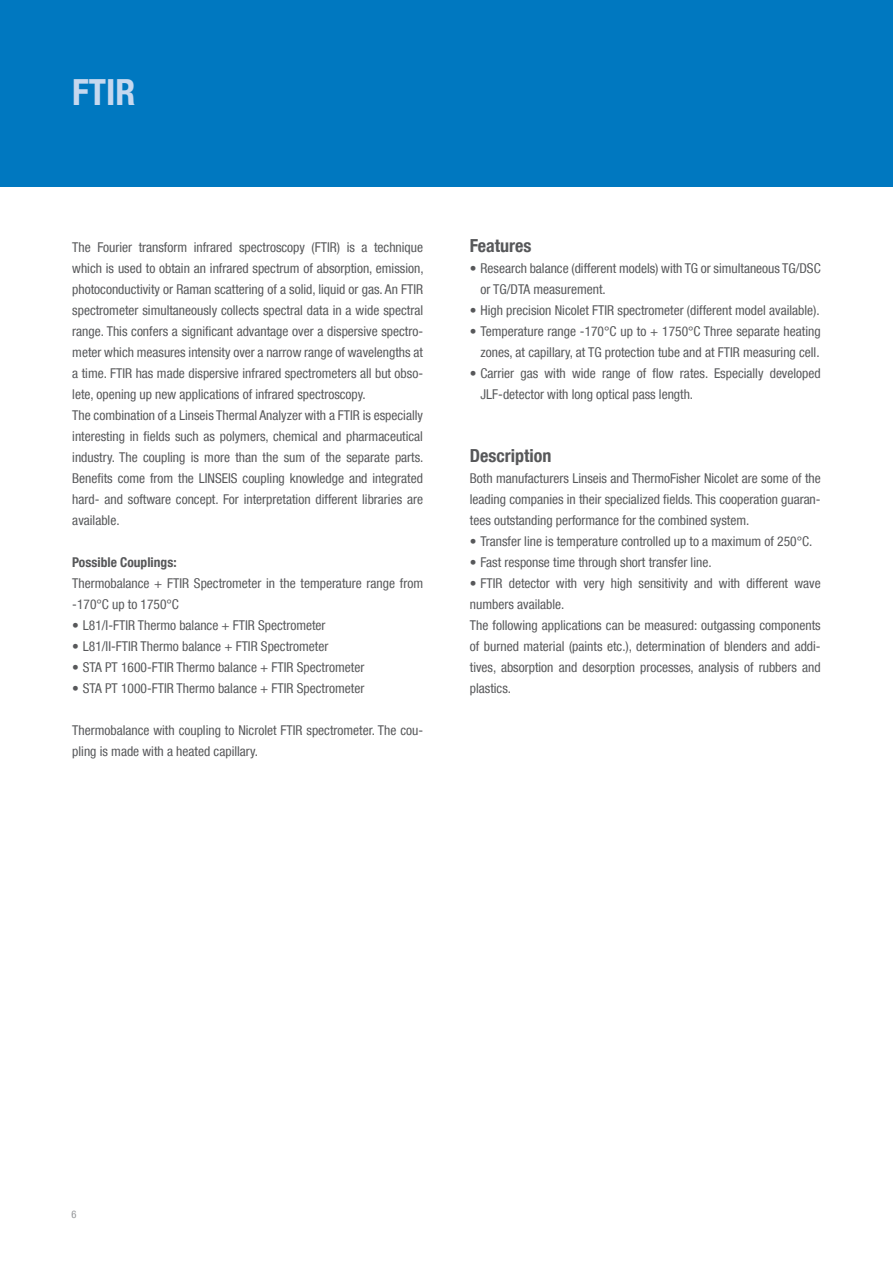
<style>
.page{position:relative;width:893px;height:1263px;background:#fff}
.page>*{position:absolute;margin:0;border:0;box-sizing:border-box;transform-origin:0 0}
.t1{font:700 condensed 36px "Helvetica Neue LT Com";color:#c6d8ef}
.t2{font:700 condensed 18px "Helvetica Neue LT Com";color:#57585a}
.t3{font:condensed 13.5px/21px "Helvetica Neue LT Com";color:#57585a}
.t4{font:700 condensed 13.5px "Helvetica Neue LT Com";color:#57585a}
.t5{font:condensed 10.5px "Helvetica Neue LT Com";color:#939598}
</style>
<div class="page">
<div style="left:0;top:0;width:893px;height:187px;background:#0078c0"></div>
<h1 class="t1" style="left:72px;top:70px;width:65px">FTIR</h1>
<p class="t3" style="left:72px;top:236px;width:353px">The Fourier transform infrared spectroscopy (FTIR) is a technique which is used to obtain an infrared spectrum of absorption, emission, photoconductivity or Raman scattering of a solid, liquid or gas. An FTIR spectrometer simultaneously collects spectral data in a wide spectral range. This confers a significant advantage over a dispersive spectro&shy;meter which measures intensity over a narrow range of wavelengths at a time. FTIR has made dispersive infrared spectrometers all but obso&shy;lete, opening up new applications of infrared spectroscopy.<br>The combination of a Linseis Thermal Analyzer with a FTIR is especially interesting in fields such as polymers, chemical and pharmaceutical industry. The coupling is more than the sum of the separate parts.<br>Benefits come from the LINSEIS coupling knowledge and integrated hard- and software concept. For interpretation different libraries are available.</p>
<p class="t4" style="left:72px;top:554px;width:106px">Possible Couplings:</p>
<p class="t3" style="left:72px;top:572px;width:352px">Thermobalance + FTIR Spectrometer in the temperature range from -170°C up to 1750°C</p>
<p class="t3" style="left:72px;top:614px;width:255px">• L81/I-FTIR Thermo balance + FTIR Spectrometer</p>
<p class="t3" style="left:72px;top:635px;width:258px">• L81/II-FTIR Thermo balance + FTIR Spectrometer</p>
<p class="t3" style="left:72px;top:656px;width:294px">• STA PT 1600-FTIR Thermo balance + FTIR Spectrometer</p>
<p class="t3" style="left:72px;top:677px;width:294px">• STA PT 1000-FTIR Thermo balance + FTIR Spectrometer</p>
<p class="t3" style="left:72px;top:719px;width:352px">Thermobalance with coupling to Nicrolet FTIR spectrometer. The cou&shy;pling is made with a heated capillary.</p>
<h2 class="t2" style="left:470px;top:234px;width:63px">Features</h2>
<p class="t3" style="left:481px;top:257px;width:342px;text-indent:-11px">• Research balance (different models) with TG or simultaneous TG/DSC or TG/DTA measurement.</p>
<p class="t3" style="left:470px;top:299px;width:351px">• High precision Nicolet FTIR spectrometer (different model available).</p>
<p class="t3" style="left:470px;top:320px;width:352px;text-align:right">• Temperature range -170°C up to + 1750°C Three separate heating zones, at capillary, at TG protection tube and at FTIR measuring cell.</p>
<p class="t3" style="left:481px;top:362px;width:342px;text-indent:-11px">• Carrier gas with wide range of flow rates. Especially developed<br>JLF-detector with long optical pass length.</p>
<h2 class="t2" style="left:470px;top:444px;width:83px">Description</h2>
<p class="t3" style="left:470px;top:467px;width:352px;text-align:justify">Both manufacturers Linseis and ThermoFisher Nicolet are some of the leading companies in their specialized fields. This cooperation guaran&shy;tees outstanding performance for the combined system.</p>
<p class="t3" style="left:470px;top:530px;width:344px">• Transfer line is temperature controlled up to a maximum of 250°C.</p>
<p class="t3" style="left:470px;top:551px;width:243px">• Fast response time through short transfer line.</p>
<p class="t3" style="left:470px;top:572px;width:352px">• FTIR detector with very high sensitivity and with different wave numbers available.<br>The following applications can be measured: outgassing components of burned material (paints etc.), determination of blenders and addi&shy;tives, absorption and desorption processes, analysis of rubbers and plastics.</p>
<p class="t5" style="left:71px;top:1208px;width:7px">6</p>
</div>
